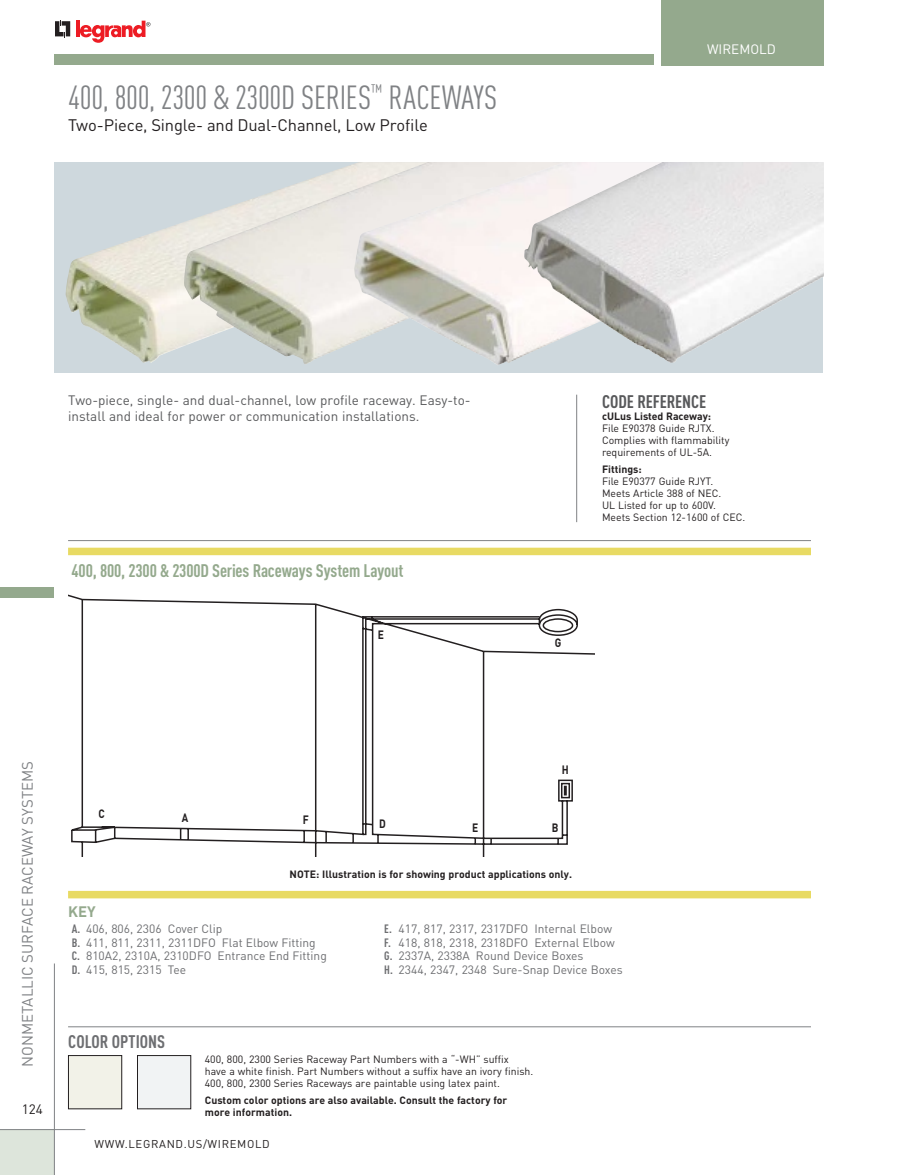
<style>
.page{position:relative;width:905px;height:1175px;background:#fff}
.page>*{position:absolute;margin:0;border:0;box-sizing:border-box;transform-origin:0 0}
.t1{font:condensed 33px "DIN Pro";letter-spacing:-.01em;color:#808285}
.t2{font:700 condensed 18px "DIN Pro";letter-spacing:-.01em;color:#94a98d}
.t3{font:700 condensed 18px "DIN Pro";letter-spacing:-.005em;color:#58595b}
.t4{font:700 condensed 18px "DIN Pro";color:#6d6e71}
.t5{font:16.5px "DIN Pro";letter-spacing:-.01em;color:#231f20}
.t6{font:15px "DIN Pro";color:#808285}
.t7{font:700 15px "DIN Pro";color:#94a98d}
.t8{font:13.5px/16.5px "DIN Pro";color:#58595b}
.t9{font:13.5px "DIN Pro";color:#fff}
.t10{font:13.5px "DIN Pro";color:#231f20}
.t11{font:12px/13.5px "DIN Pro";color:#6d6e71}
.t12{font:700 12px "DIN Pro";color:#231f20;scale:.85 1}
.t13{font:11.25px "DIN Pro";letter-spacing:.06em;color:#231f20}
.t14{font:10.5px/12px "DIN Pro";color:#231f20}
.t15{font:700 10.5px/12px "DIN Pro";color:#231f20}
.s1{font-weight:700;font-stretch:condensed}
</style>
<div class="page">
<div style="left:0;top:587px;width:54px;height:11px;background:#94a98d"></div>
<div style="left:0;top:1129px;width:54px;height:45px;background:#dde5db"></div>
<hr style="left:54px;top:963px;width:1px;height:211px;background:#808285">
<hr style="left:76px;top:21px;width:3px;height:16px;background:#ed1c24">
<svg style="left:80px;top:21px;width:70px;height:22px"></svg>
<svg style="left:55px;top:20px;width:15px;height:18px"></svg>
<div style="left:54px;top:54px;width:599px;height:11px;background:#94a98d"></div>
<div style="left:661px;top:0;width:163px;height:65px;background:#94a98d"></div>
<hr style="left:0;top:1129px;width:85px;height:1px;background:#808285">
<hr style="left:576px;top:394px;width:1px;height:128px;background:#808285">
<div style="left:68px;top:547px;width:743px;height:8px;background:#e8da63"></div>
<hr style="left:68px;top:1026px;width:743px;height:1px;background:#808285">
<div style="left:68px;top:1055px;width:54px;height:53px;background:#f2f2e8"></div>
<div style="left:68px;top:1055px;width:54px;height:54px;border:1px solid #231f20"></div>
<div style="left:137px;top:1055px;width:54px;height:53px;background:#f1f3f4"></div>
<div style="left:137px;top:1055px;width:54px;height:54px;border:1px solid #231f20"></div>
<svg style="left:68px;top:594px;width:526px;height:263px"></svg>
<div style="left:68px;top:891px;width:743px;height:7px;background:#e8da63"></div>
<hr style="left:68px;top:540px;width:743px;height:1px;background:#808285">
<div style="left:54px;top:162px;width:769px;height:211px;background:#ced8dd"></div>
<img style="left:65px;top:223px;width:118px;height:140px">
<img style="left:183px;top:164px;width:170px;height:200px">
<img style="left:353px;top:162px;width:170px;height:203px">
<img style="left:523px;top:162px;width:301px;height:201px">
<h1 class="t1" style="left:68px;top:78px;width:430px">400, 800, 2300 &amp; 2300D SERIES<sup>™</sup> RACEWAYS</h1>
<h3 class="t5" style="left:68px;top:114px;width:361px">Two-Piece, single- and Dual-Channel, Low Profile</h3>
<p class="t9" style="left:707px;top:40px;width:70px">WIREMOLD</p>
<p class="t8" style="left:68px;top:391px;width:404px">Two-piece, single- and dual-channel, low profile raceway. Easy-to&shy;install and ideal for power or communication installations.</p>
<h2 class="t2" style="left:71px;top:559px;width:333px">400, 800, 2300 &amp; 2300D Series Raceways System Layout</h2>
<p class="t12" style="left:378px;top:627px;width:9px">E</p>
<h2 class="t3" style="left:602px;top:391px;width:106px">CODE REFERENCE</h2>
<p class="t15" style="left:602px;top:410px;width:111px">cULus Listed Raceway:</p>
<p class="t14" style="left:602px;top:422px;width:129px">File E90378 Guide RJTX.<br>Complies with flammability requirements of uL-5A.</p>
<p class="t15" style="left:602px;top:463px;width:41px">Fittings:</p>
<p class="t14" style="left:602px;top:475px;width:145px">File E90377 Guide RJYT.<br>Meets Article 388 of NEC.<br>uL Listed for up to 600V.<br>Meets section 12-1600 of CEC.</p>
<p class="t12" style="left:555px;top:634px;width:9px">G</p>
<h3 class="t6" style="left:17px;top:1066px;width:306px;rotate:-90deg">NONMETALLIC SURFACE RACEWAY SYSTEMS</h3>
<p class="t10" style="left:22px;top:1099px;width:23px">124</p>
<p class="t12" style="left:98px;top:805px;width:9px">C</p>
<p class="t12" style="left:182px;top:809px;width:9px">A</p>
<p class="t12" style="left:303px;top:811px;width:9px">F</p>
<p class="t12" style="left:379px;top:815px;width:9px">D</p>
<p class="t12" style="left:472px;top:819px;width:9px">E</p>
<p class="t12" style="left:562px;top:761px;width:10px">H</p>
<p class="t12" style="left:552px;top:819px;width:9px">B</p>
<p class="t15" style="left:289px;top:867px;width:284px">NOTE: Illustration is for showing product applications only.</p>
<h3 class="t7" style="left:68px;top:901px;width:29px">KEY</h3>
<p class="t11" style="left:72px;top:921px;width:256px"><span class="s1">A.</span> 406, 806, 2306 Cover Clip<br><span class="s1">B.</span> 411, 811, 2311, 2311DFO Flat Elbow Fitting <span class="s1">C.</span> 810A2, 2310A, 2310DFO Entrance End Fitting <span class="s1">D.</span> 415, 815, 2315 Tee</p>
<p class="t11" style="left:384px;top:921px;width:240px"><span class="s1">E.</span> 417, 817, 2317, 2317DFO Internal Elbow<br><span class="s1">F.</span> 418, 818, 2318, 2318DFO External Elbow <span class="s1">G.</span> 2337A, 2338A Round Device Boxes<br><span class="s1">H.</span> 2344, 2347, 2348 sure-snap Device Boxes</p>
<h2 class="t4" style="left:68px;top:1030px;width:98px">COLOR OPTIONS</h2>
<p class="t14" style="left:205px;top:1052px;width:330px">400, 800, 2300 series Raceway Part Numbers with a “-wH” suffix<br>have a white finish. Part Numbers without a suffix have an ivory finish.<br>400, 800, 2300 series Raceways are paintable using latex paint.</p>
<p class="t15" style="left:205px;top:1093px;width:304px">Custom color options are also available. Consult the factory for more information.</p>
<p class="t13" style="left:95px;top:1135px;width:177px">www.LEGRAND.us/WIREMOLD</p>
</div>
